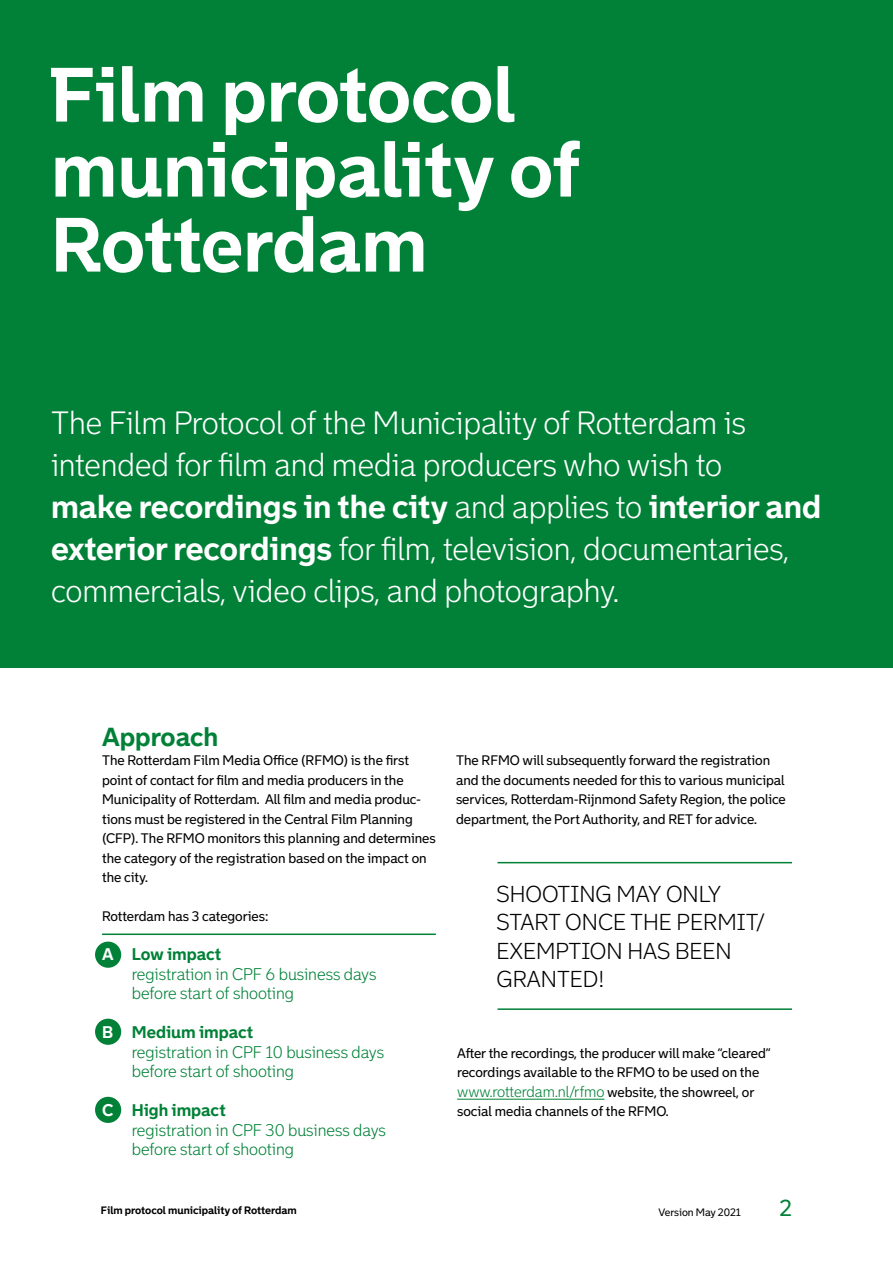
<style>
.page{position:relative;width:893px;height:1263px;background:#fff}
.page>*{position:absolute;margin:0;border:0;box-sizing:border-box;transform-origin:0 0}
.Rotterdam_Titel_bold{font:75px/75px "Bolder Heading";color:#fff}
.Rotterdam_Intro_ligh{font:300 31.5px/42px "Bolder";color:#fff}
.Rotterdam_Titel_bold-2{font:700 25.5px "Bolder";color:#008137}
.Rotterdam_Intro_ligh-2{font:300 22.5px/28.5px "Bolder";color:#000}
.t1{font:22.5px "Bolder";color:#008137}
.Rotterdam_Subtitel_b{font:300 16.5px/19.5px "Bolder";color:#008137}
.t2{font:700 16.5px "Bolder";color:#008137}
.Rotterdam_Platte_tek{font:13.5px/19.5px "Bolder";color:#000}
.t3{font:700 10.5px "Bolder";color:#000}
.t4{font:10.5px "Bolder";color:#000}
.s1{font-weight:700}
.s2{color:#fff}
.s3{font-weight:300;font-size:15px;color:#008137}
</style>
<div class="page">
<div style="left:0;top:0;width:893px;height:668px;background:#008137"></div>
<div style="left:95px;top:941px;width:26px;height:27px;background:#008137;border-radius:50%"></div>
<div style="left:95px;top:1019px;width:26px;height:26px;background:#008137;border-radius:50%"></div>
<div style="left:95px;top:1097px;width:26px;height:26px;background:#008137;border-radius:50%"></div>
<hr style="left:457px;top:1099px;width:147px;height:1px;background:#008137">
<hr style="left:102px;top:933px;width:334px;height:2px;background:#008137">
<hr style="left:497px;top:862px;width:295px;height:1px;background:#008137">
<hr style="left:497px;top:1008px;width:295px;height:2px;background:#008137">
<h2 class="Rotterdam_Titel_bold" style="left:51px;top:56px;width:531px">Film protocol municipality of<br>Rotterdam</h2>
<p class="Rotterdam_Intro_ligh" style="left:51px;top:401px;width:772px">The Film Protocol of the Municipality of Rotterdam is intended for film and media producers who wish to<br><span class="s1">make recordings in the city</span> and applies to <span class="s1">interior and exterior recordings</span> for film, television, documentaries, commercials, video clips, and photography.</p>
<h2 class="Rotterdam_Titel_bold-2" style="left:102px;top:721px;width:118px">Approach</h2>
<p class="Rotterdam_Platte_tek" style="left:102px;top:750px;width:335px">The Rotterdam Film Media Office (RFMO) is the first point of contact for film and media producers in the Municipality of Rotterdam. All film and media produc&shy;tions must be registered in the Central Film Planning (CFP). The RFMO monitors this planning and determines the category of the registration based on the impact on the city.</p>
<p class="Rotterdam_Platte_tek" style="left:102px;top:906px;width:168px">Rotterdam has 3 categories:</p>
<h3 class="t2" style="left:102px;top:944px;width:121px"><span class="s2">A</span> Low impact</h3>
<h4 class="Rotterdam_Subtitel_b" style="left:132px;top:964px;width:246px">registration in CPF 6 business days before start of shooting</h4>
<h3 class="t2" style="left:102px;top:1022px;width:153px"><span class="s2">B</span> Medium impact</h3>
<h4 class="Rotterdam_Subtitel_b" style="left:132px;top:1042px;width:254px">registration in CPF 10 business days before start of shooting</h4>
<h3 class="t2" style="left:102px;top:1100px;width:125px"><span class="s2">C</span> High impact</h3>
<h4 class="Rotterdam_Subtitel_b" style="left:132px;top:1120px;width:256px">registration in CPF 30 business days before start of shooting</h4>
<p class="Rotterdam_Platte_tek" style="left:456px;top:750px;width:331px">The RFMO will subsequently forward the registration and the documents needed for this to various municipal services, Rotterdam-Rijnmond Safety Region, the police department, the Port Authority, and RET for advice.</p>
<p class="Rotterdam_Intro_ligh-2" style="left:496px;top:879px;width:270px">SHOOTING MAY ONLY<br>START ONCE THE PERMIT/<br>EXEMPTION HAS BEEN<br>GRANTED!</p>
<p class="Rotterdam_Platte_tek" style="left:457px;top:1043px;width:315px">After the recordings, the producer will make “cleared” recordings available to the RFMO to be used on the <span class="s3">www.rotterdam.nl/rfmo</span> website, the showreel, or social media channels of the RFMO.</p>
<p class="t3" style="left:101px;top:1203px;width:197px">Film protocol municipality of Rotterdam</p>
<p class="t4" style="left:659px;top:1205px;width:84px">Version May 2021</p>
<h3 class="t1" style="left:779px;top:1194px;width:14px">2</h3>
</div>
